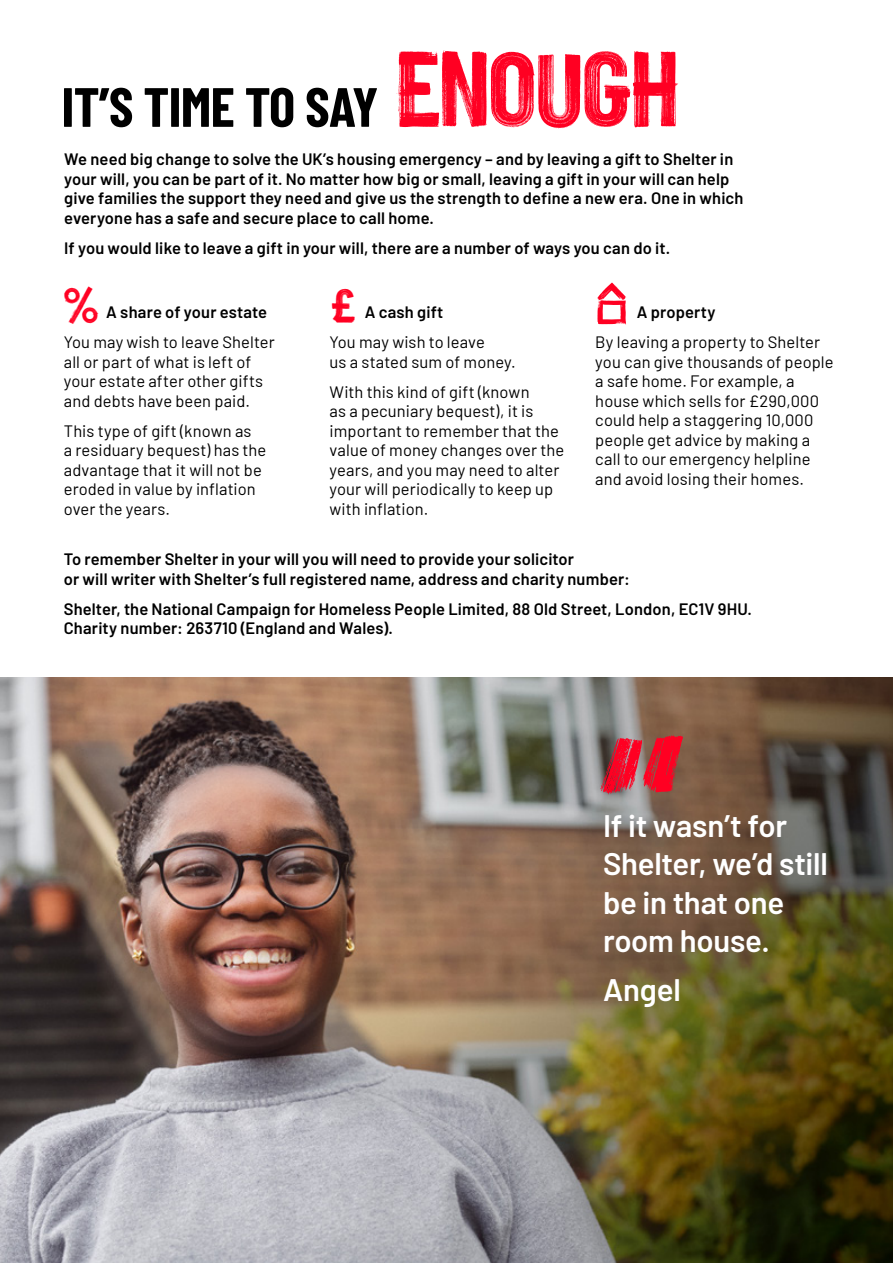
<style>
.page{position:relative;width:893px;height:1263px;background:#fff}
.page>*{position:absolute;margin:0;border:0;box-sizing:border-box;transform-origin:0 0}
.t1{font:241.05px "Shelter Activist";color:#f02}
.t2{font:110.1px "Shelter Activist";letter-spacing:-.01em;color:#f02}
.t3{font:700 55.2px "Barlow Condensed";letter-spacing:-.01em;color:#000}
.t4{font:49.05px "Shelter Activist";color:#f02}
.t5{font:600 31.05px/38.4px "Barlow";letter-spacing:-.01em;color:#fff}
.t6{font:600 16.5px/19.5px "Barlow";letter-spacing:.01em;color:#000}
.t7{font:16.5px/19.5px "Barlow";letter-spacing:.005em;color:#000}
</style>
<div class="page">
<img style="left:0;top:678px;width:893px;height:585px">
<svg style="left:597px;top:283px;width:29px;height:42px"></svg>
<h3 class="t3" style="left:62px;top:68px;width:318px">IT’S TIME TO SAY</h3>
<h2 class="t2" style="left:394px;top:39px;width:288px">ENOUGH</h2>
<p class="t6" style="left:64px;top:148px;width:681px">We need big change to solve the UK’s housing emergency – and by leaving a gift to Shelter in your will, you can be part of it. No matter how big or small, leaving a gift in your will can help give families the support they need and give us the strength to define a new era. One in which everyone has a safe and secure place to call home.</p>
<p class="t6" style="left:64px;top:237px;width:608px">If you would like to leave a gift in your will, there are a number of ways you can do it.</p>
<h3 class="t4" style="left:64px;top:284px;width:36px">%</h3>
<h3 class="t4" style="left:330px;top:284px;width:27px">£</h3>
<p class="t6" style="left:365px;top:301px;width:80px">A cash gift</p>
<p class="t7" style="left:330px;top:331px;width:188px">You may wish to leave<br>us a stated sum of money.</p>
<p class="t7" style="left:330px;top:381px;width:236px">With this kind of gift (known<br>as a pecuniary bequest), it is important to remember that the value of money changes over the years, and you may need to alter your will periodically to keep up with inflation.</p>
<p class="t6" style="left:106px;top:301px;width:162px">A share of your estate</p>
<p class="t7" style="left:64px;top:331px;width:213px">You may wish to leave Shelter all or part of what is left of your estate after other gifts and debts have been paid.</p>
<p class="t7" style="left:64px;top:420px;width:204px">This type of gift (known as<br>a residuary bequest) has the advantage that it will not be eroded in value by inflation over the years.</p>
<p class="t6" style="left:637px;top:301px;width:80px">A property</p>
<p class="t7" style="left:595px;top:331px;width:240px">By leaving a property to Shelter you can give thousands of people a safe home. For example, a house which sells for £290,000 could help a staggering 10,000 people get advice by making a call to our emergency helpline and avoid losing their homes.</p>
<p class="t6" style="left:64px;top:548px;width:568px">To remember Shelter in your will you will need to provide your solicitor<br>or will writer with Shelter’s full registered name, address and charity number:</p>
<p class="t6" style="left:64px;top:598px;width:690px">Shelter, the National Campaign for Homeless People Limited, 88 Old Street, London, EC1V 9HU.<br>Charity number: 263710 (England and Wales).</p>
<h1 class="t1" style="left:596px;top:711px;width:91px">"</h1>
<h3 class="t5" style="left:603px;top:804px;width:226px">If it wasn’t for<br>Shelter, we’d still be in that one room house.</h3>
<h3 class="t5" style="left:603px;top:968px;width:79px">Angel</h3>
</div>
